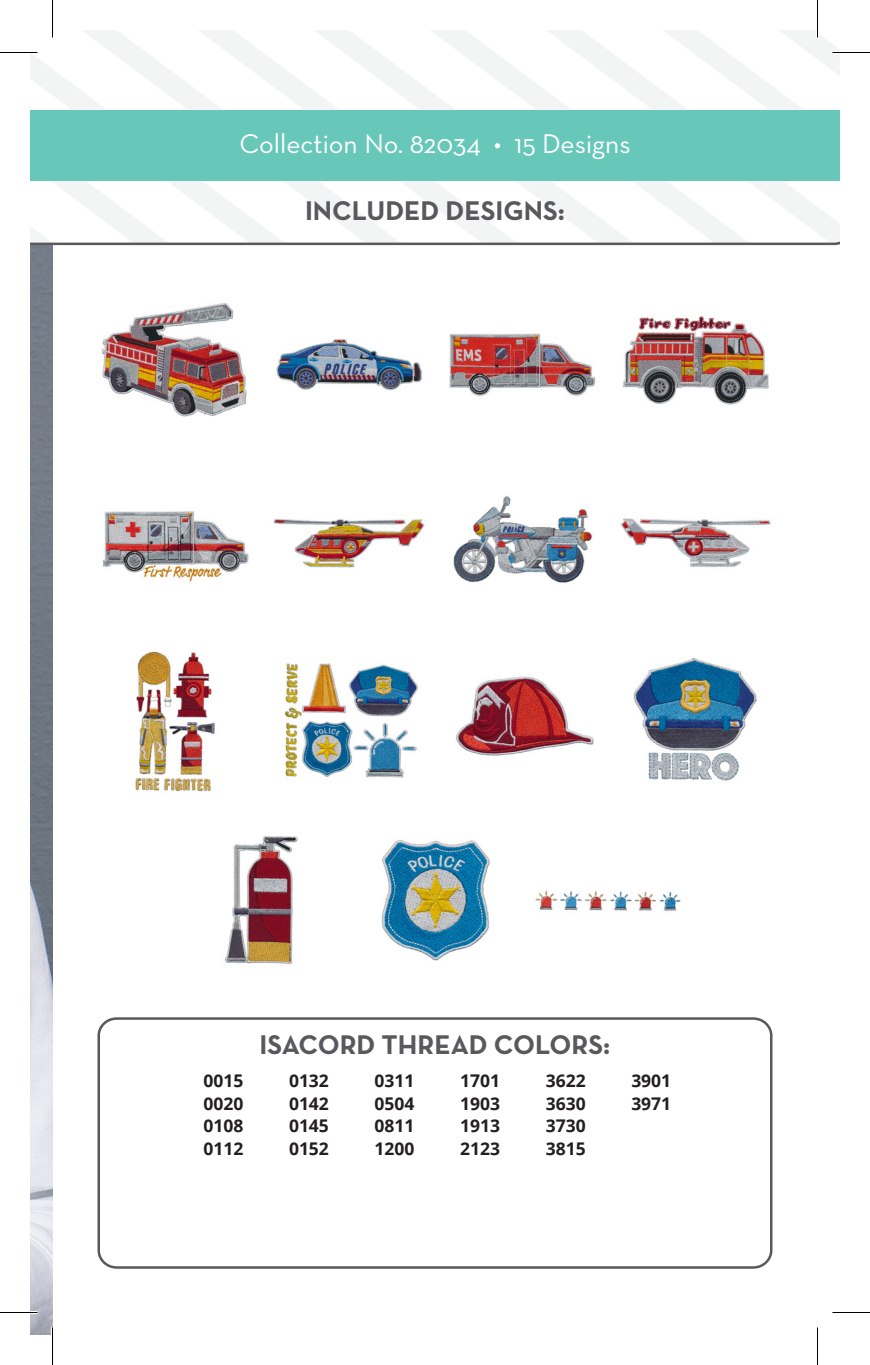
<style>
.page{position:relative;width:870px;height:1365px;background:#fff}
.page>*{position:absolute;margin:0;border:0;box-sizing:border-box;transform-origin:0 0}
.t1{font:700 27.5px "Neutra Text";color:#59585d}
.t2{font:27.5px "Neutra Text";color:#fff}
.t3{font:700 17.5px "Open Sans";color:#231f20}
</style>
<div class="page">
<img style="left:30px;top:245px;width:22px;height:1090px">
<svg style="left:30px;top:30px;width:810px;height:215px"></svg>
<div style="left:30px;top:110px;width:810px;height:71px;background:#67c7b9"></div>
<div style="left:98px;top:1017px;width:674px;height:252px;border:2px solid #59585d;border-radius:18px"></div>
<img style="left:102px;top:302px;width:145px;height:115px">
<img style="left:102px;top:511px;width:147px;height:71px">
<img style="left:135px;top:651px;width:80px;height:141px">
<img style="left:225px;top:836px;width:73px;height:128px">
<img style="left:276px;top:339px;width:146px;height:52px">
<img style="left:273px;top:518px;width:152px;height:50px">
<img style="left:284px;top:663px;width:134px;height:115px">
<img style="left:381px;top:840px;width:109px;height:121px">
<img style="left:449px;top:333px;width:147px;height:63px">
<img style="left:453px;top:496px;width:140px;height:87px">
<img style="left:455px;top:676px;width:139px;height:80px">
<img style="left:535px;top:890px;width:146px;height:21px">
<img style="left:623px;top:316px;width:146px;height:89px">
<img style="left:620px;top:518px;width:151px;height:50px">
<img style="left:633px;top:658px;width:124px;height:123px">
<hr style="left:0;top:51px;width:38px;height:3px;background:#fff">
<hr style="left:832px;top:51px;width:38px;height:3px;background:#fff">
<hr style="left:0;top:1311px;width:38px;height:3px;background:#fff">
<hr style="left:51px;top:0;width:3px;height:38px;background:#fff">
<hr style="left:51px;top:1328px;width:3px;height:37px;background:#fff">
<hr style="left:816px;top:0;width:3px;height:38px;background:#fff">
<hr style="left:0;top:52px;width:38px;height:1px;background:#000">
<hr style="left:832px;top:52px;width:38px;height:1px;background:#000">
<hr style="left:0;top:1312px;width:38px;height:1px;background:#000">
<hr style="left:832px;top:1312px;width:38px;height:1px;background:#000">
<hr style="left:52px;top:0;width:1px;height:38px;background:#000">
<hr style="left:52px;top:1328px;width:1px;height:37px;background:#000">
<hr style="left:817px;top:0;width:1px;height:38px;background:#000">
<hr style="left:817px;top:1328px;width:1px;height:37px;background:#000">
<p class="t2" style="left:239px;top:127px;width:393px">Collection No. 82034 • 15 Designs</p>
<p class="t1" style="left:305px;top:193px;width:261px">INCLUDED DESIGNS:</p>
<p class="t3" style="left:203px;top:1068px;width:41px">0015</p>
<p class="t3" style="left:203px;top:1091px;width:41px">0020</p>
<p class="t3" style="left:203px;top:1113px;width:41px">0108</p>
<p class="t3" style="left:203px;top:1136px;width:41px">0112</p>
<p class="t1" style="left:260px;top:1028px;width:352px">ISACORD THREAD COLORS:</p>
<p class="t3" style="left:289px;top:1068px;width:41px">0132</p>
<p class="t3" style="left:289px;top:1091px;width:41px">0142</p>
<p class="t3" style="left:289px;top:1113px;width:41px">0145</p>
<p class="t3" style="left:289px;top:1136px;width:41px">0152</p>
<p class="t3" style="left:375px;top:1068px;width:41px">0311</p>
<p class="t3" style="left:375px;top:1091px;width:41px">0504</p>
<p class="t3" style="left:375px;top:1113px;width:41px">0811</p>
<p class="t3" style="left:375px;top:1136px;width:41px">1200</p>
<p class="t3" style="left:460px;top:1068px;width:41px">1701</p>
<p class="t3" style="left:460px;top:1091px;width:41px">1903</p>
<p class="t3" style="left:460px;top:1113px;width:41px">1913</p>
<p class="t3" style="left:460px;top:1136px;width:41px">2123</p>
<p class="t3" style="left:546px;top:1068px;width:41px">3622</p>
<p class="t3" style="left:546px;top:1091px;width:41px">3630</p>
<p class="t3" style="left:546px;top:1113px;width:41px">3730</p>
<p class="t3" style="left:546px;top:1136px;width:41px">3815</p>
<p class="t3" style="left:631px;top:1068px;width:41px">3901</p>
<p class="t3" style="left:631px;top:1091px;width:41px">3971</p>
</div>
